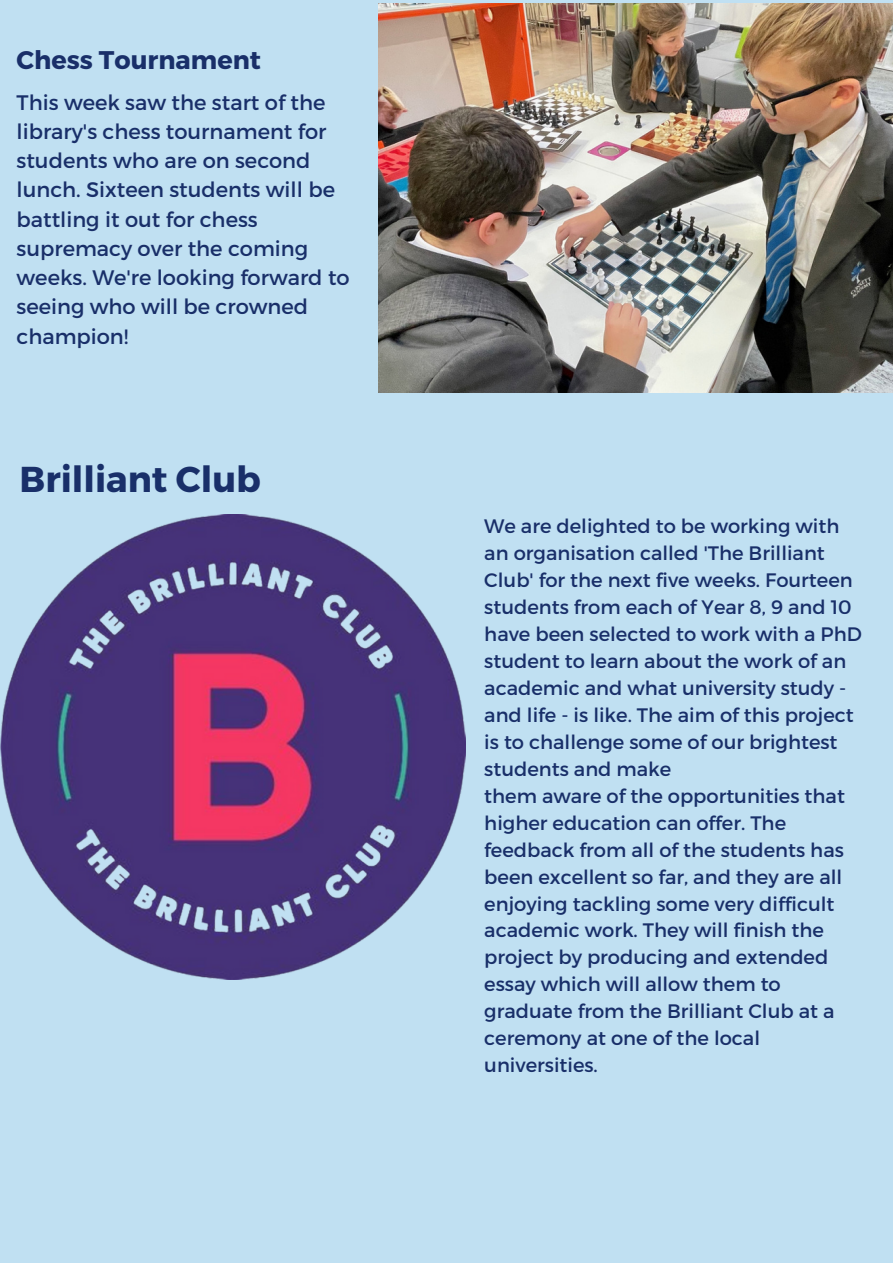
<style>
.page{position:relative;width:893px;height:1264px;background:#fff}
.page>*{position:absolute;margin:0;border:0;box-sizing:border-box;transform-origin:0 0}
.t1{font:700 36px "Montserrat";color:#192f69}
.t2{font:700 25.5px "Montserrat";color:#192f69}
.t3{font:21px/29.2px "Montserrat";color:#192f69}
.t4{font:19.5px/27px "Montserrat";color:#192f69}
</style>
<div class="page">
<div style="left:0;top:0;width:892px;height:1262px;background:#c0e0f2"></div>
<img style="left:378px;top:3px;width:514px;height:389px">
<img style="left:0;top:514px;width:465px;height:465px">
<p class="t2" style="left:17px;top:44px;width:246px">Chess Tournament</p>
<p class="t3" style="left:17px;top:86px;width:334px">This week saw the start of the library's chess tournament for students who are on second lunch. Sixteen students will be battling it out for chess supremacy over the coming weeks. We're looking forward to seeing who will be crowned champion!</p>
<p class="t1" style="left:20px;top:456px;width:243px">Brilliant Club</p>
<p class="t4" style="left:484px;top:511px;width:379px">We are delighted to be working with an organisation called 'The Brilliant Club' for the next five weeks. Fourteen students from each of Year 8, 9 and 10 have been selected to work with a PhD student to learn about the work of an academic and what university study - and life - is like. The aim of this project is to challenge some of our brightest students and make</p>
<p class="t4" style="left:484px;top:781px;width:362px">them aware of the opportunities that higher education can offer. The feedback from all of the students has been excellent so far, and they are all enjoying tackling some very difficult academic work. They will finish the project by producing and extended essay which will allow them to graduate from the Brilliant Club at a ceremony at one of the local universities.</p>
</div>
